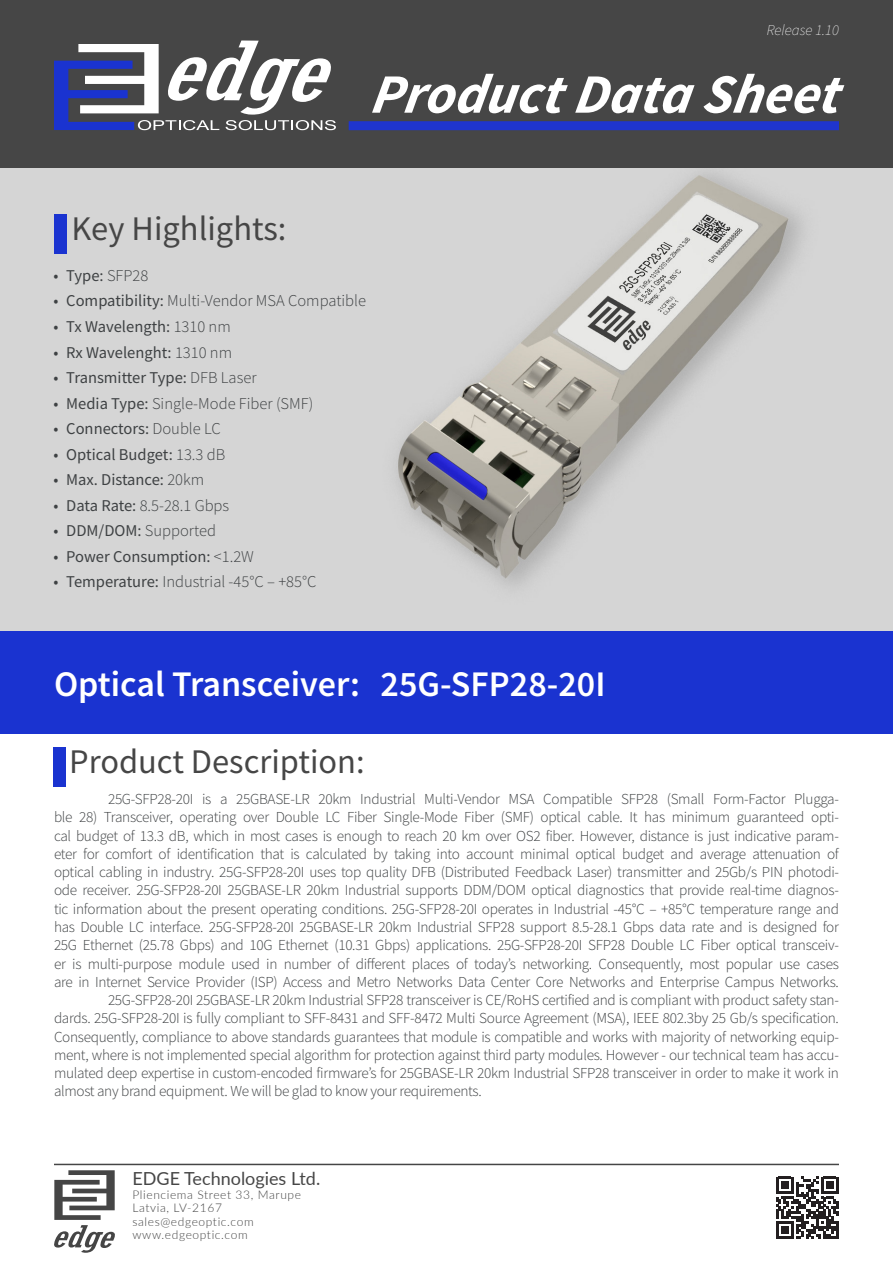
<style>
.page{position:relative;width:893px;height:1263px;background:#fff}
.page>*{position:absolute;margin:0;border:0;box-sizing:border-box;transform-origin:0 0}
.t1{font:italic 700 55.5px "Source Sans Pro";color:#fff}
.Nosaukums{font:600 36px "Source Sans Pro";color:#fff}
.t2{font:34.5px "Source Sans Pro";color:#464646}
.t3{font:18px "Lato";color:#464646}
.t4{font:16.5px "Source Sans Pro";color:#3e4143}
.t5{font:300 16.5px "Source Sans Pro";color:#3e4143}
.t6{font:300 15.15px "Source Sans Pro";letter-spacing:-.02em;color:#3e4143}
.t7{font:italic 200 15px "Source Sans Pro";color:#fff}
.t8{font:300 12px "Lato";letter-spacing:.05em;color:#464646}
.s1{font-weight:300}
.s2{font-weight:400}
</style>
<div class="page">
<div style="left:0;top:20px;width:893px;height:611px;background:#d5d5d5"></div>
<img style="left:396px;top:172px;width:407px;height:414px">
<div style="left:0;top:0;width:893px;height:168px;background:#464646"></div>
<svg style="left:54px;top:40px;width:282px;height:90px"></svg>
<div style="left:0;top:631px;width:893px;height:102px;background:#1a33d0"></div>
<div style="left:349px;top:121px;width:490px;height:9px;background:#1f35ce"></div>
<hr style="left:54px;top:1164px;width:785px;height:1px;background:#464646">
<svg style="left:54px;top:1170px;width:61px;height:83px"></svg>
<svg style="left:776px;top:1177px;width:62px;height:62px"></svg>
<div style="left:53px;top:747px;width:13px;height:40px;background:#1a33d0"></div>
<div style="left:54px;top:214px;width:13px;height:40px;background:#1a33d0"></div>
<p class="t7" style="left:767px;top:21px;width:74px">Release 1.10</p>
<p class="t1" style="left:370px;top:57px;width:481px">ProductData Sheet</p>
<p class="t2" style="left:72px;top:206px;width:216px">Key Highlights:</p>
<p class="t4" style="left:54px;top:265px;width:96px">• Type: <span class="s1">SFP28</span></p>
<p class="t5" style="left:54px;top:291px;width:314px"><span class="s2">• Compatibility:</span> Multi-Vendor MSA Compatible</p>
<p class="t4" style="left:54px;top:316px;width:179px">• Tx Wavelength: <span class="s1">1310 nm</span></p>
<p class="t4" style="left:54px;top:341px;width:180px">• Rx Wavelenght: <span class="s1">1310 nm</span></p>
<p class="t4" style="left:54px;top:367px;width:205px">• Transmitter Type: <span class="s1">DFB Laser</span></p>
<p class="t5" style="left:54px;top:393px;width:261px"><span class="s2">• Media Type:</span> Single-Mode Fiber (SMF)</p>
<p class="t4" style="left:54px;top:418px;width:169px">• Connectors: <span class="s1">Double LC</span></p>
<p class="t4" style="left:54px;top:443px;width:173px">• Optical Budget: <span class="s1">13.3 dB</span></p>
<p class="t4" style="left:54px;top:469px;width:152px">• Max. Distance: <span class="s1">20km</span></p>
<p class="t5" style="left:54px;top:495px;width:177px"><span class="s2">• Data Rate:</span> 8.5-28.1 Gbps</p>
<p class="t4" style="left:54px;top:520px;width:164px">• DDM/DOM: <span class="s1">Supported</span></p>
<p class="t4" style="left:54px;top:545px;width:202px">• Power Consumption: <span class="s1">&lt;1.2W</span></p>
<p class="t5" style="left:54px;top:571px;width:264px"><span class="s2">• Temperature:</span> Industrial -45°C – +85°C</p>
<p class="Nosaukums" style="left:54px;top:660px;width:308px">Optical Transceiver:</p>
<p class="t2" style="left:69px;top:739px;width:297px">Product Description:</p>
<p class="Nosaukums" style="left:381px;top:660px;width:226px">25G-SFP28-20I</p>
<p class="t6" style="left:108px;top:790px;width:732px">25G-SFP28-20I is a 25GBASE-LR 20km Industrial Multi-Vendor MSA Compatible SFP28 (Small Form-Factor Plugga-</p>
<p class="t6" style="left:54px;top:808px;width:786px">ble 28) Transceiver, operating over Double LC Fiber Single-Mode Fiber (SMF) optical cable. It has minimum guaranteed opti-</p>
<p class="t6" style="left:54px;top:826px;width:786px">cal budget of 13.3 dB, which in most cases is enough to reach 20 km over OS2 fiber. However, distance is just indicative param-</p>
<p class="t6" style="left:54px;top:844px;width:786px">eter for comfort of identification that is calculated by taking into account minimal optical budget and average attenuation of</p>
<p class="t6" style="left:54px;top:863px;width:786px">optical cabling in industry. 25G-SFP28-20I uses top quality DFB (Distributed Feedback Laser) transmitter and 25Gb/s PIN photodi-</p>
<p class="t6" style="left:54px;top:881px;width:786px">ode receiver. 25G-SFP28-20I 25GBASE-LR 20km Industrial supports DDM/DOM optical diagnostics that provide real-time diagnos-</p>
<p class="t6" style="left:54px;top:899px;width:786px">tic information about the present operating conditions. 25G-SFP28-20I operates in Industrial -45°C – +85°C temperature range and</p>
<p class="t6" style="left:54px;top:918px;width:786px">has Double LC interface. 25G-SFP28-20I 25GBASE-LR 20km Industrial SFP28 support 8.5-28.1 Gbps data rate and is designed for</p>
<p class="t6" style="left:54px;top:936px;width:786px">25G Ethernet (25.78 Gbps) and 10G Ethernet (10.31 Gbps) applications. 25G-SFP28-20I SFP28 Double LC Fiber optical transceiv-</p>
<p class="t6" style="left:54px;top:954px;width:786px">er is multi-purpose module used in number of different places of today’s networking. Consequently, most popular use cases</p>
<p class="t6" style="left:54px;top:972px;width:786px">are in Internet Service Provider (ISP) Access and Metro Networks Data Center Core Networks and Enterprise Campus Networks.</p>
<p class="t6" style="left:108px;top:991px;width:732px">25G-SFP28-20I 25GBASE-LR 20km Industrial SFP28 transceiver is CE/RoHS certified and is compliant with product safety stan-</p>
<p class="t6" style="left:54px;top:1009px;width:786px">dards. 25G-SFP28-20I is fully compliant to SFF-8431 and SFF-8472 Multi Source Agreement (MSA), IEEE 802.3by 25 Gb/s specification.</p>
<p class="t6" style="left:54px;top:1027px;width:786px">Consequently, compliance to above standards guarantees that module is compatible and works with majority of networking equip-</p>
<p class="t6" style="left:54px;top:1045px;width:786px">ment, where is not implemented special algorithm for protection against third party modules. However - our technical team has accu-</p>
<p class="t6" style="left:54px;top:1064px;width:786px">mulated deep expertise in custom-encoded firmware’s for 25GBASE-LR 20km Industrial SFP28 transceiver in order to make it work in</p>
<p class="t6" style="left:54px;top:1082px;width:429px">almost any brand equipment. We will be glad to know your requirements.</p>
<p class="t3" style="left:132px;top:1166px;width:189px">EDGE Technologies Ltd.</p>
<p class="t8" style="left:132px;top:1186px;width:170px">Plienciema Street 33, Marupe</p>
<p class="t8" style="left:132px;top:1200px;width:91px">Latvia, LV-2167</p>
<p class="t8" style="left:132px;top:1213px;width:123px">sales@edgeoptic.com</p>
<p class="t8" style="left:132px;top:1227px;width:117px">www.edgeoptic.com</p>
</div>
